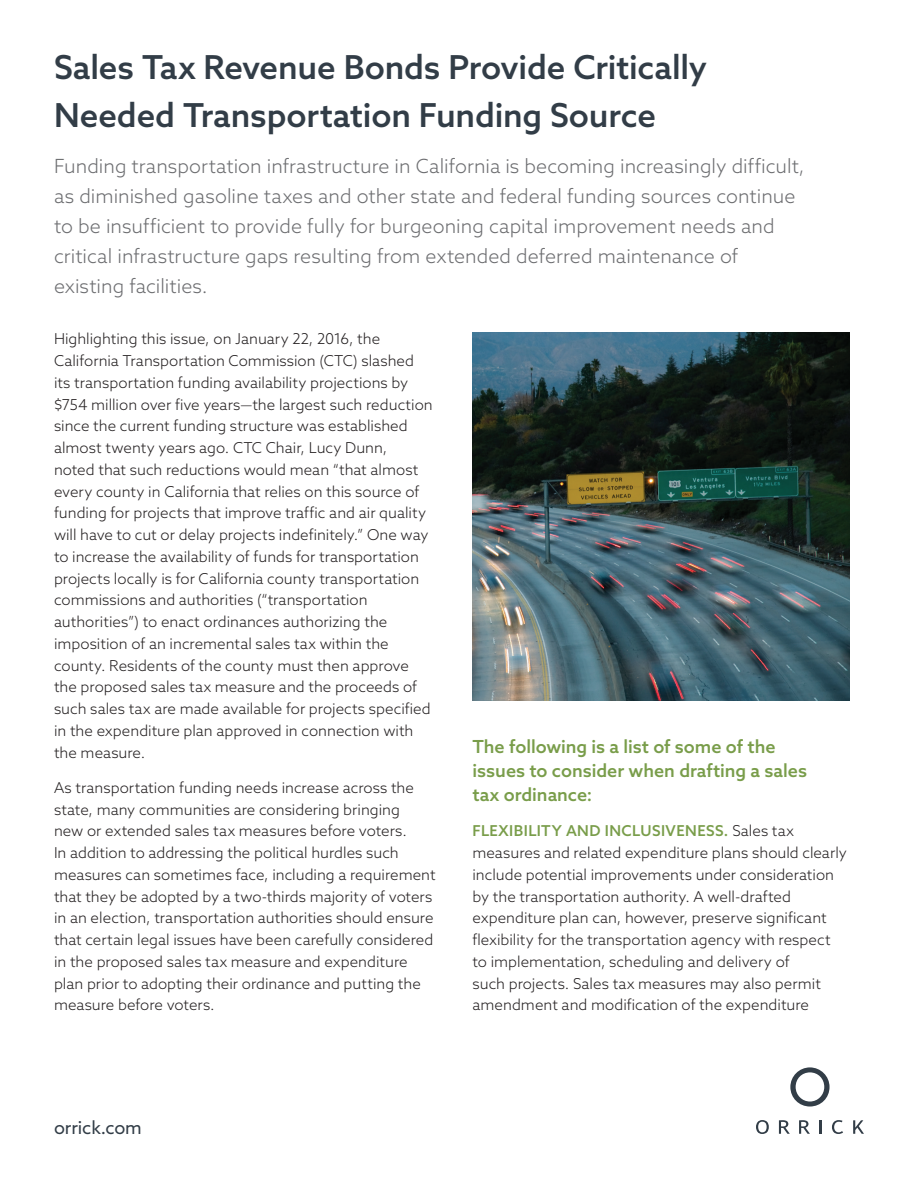
<style>
.page{position:relative;width:918px;height:1188px;background:#fff}
.page>*{position:absolute;margin:0;border:0;box-sizing:border-box;transform-origin:0 0}
.t1{font:500 33px/48px "Azo Sans";letter-spacing:-.005em;color:#323d47}
.t2{font:300 19.5px/30px "Azo Sans";color:#6c6d70}
.t3{font:500 18px/24px "Azo Sans";color:#799d4a}
.t4{font:18px "Azo Sans";letter-spacing:-.005em;color:#323d47}
.t5{font:300 15px/21.8px "Azo Sans";color:#231f20}
.s1{font-weight:500;color:#799d4a}
</style>
<div class="page">
<svg style="left:756px;top:1120px;width:13px;height:14px"></svg>
<svg style="left:779px;top:1120px;width:11px;height:14px"></svg>
<svg style="left:799px;top:1120px;width:11px;height:14px"></svg>
<hr style="left:819px;top:1120px;width:3px;height:14px;background:#323d47">
<svg style="left:832px;top:1120px;width:11px;height:14px"></svg>
<svg style="left:853px;top:1120px;width:11px;height:14px"></svg>
<svg style="left:790px;top:1067px;width:40px;height:40px"></svg>
<img style="left:472px;top:333px;width:378px;height:368px">
<h1 class="t1" style="left:54px;top:43px;width:655px">Sales Tax Revenue Bonds Provide Critically<br>Needed Transportation Funding Source</h1>
<p class="t2" style="left:54px;top:151px;width:752px">Funding transportation infrastructure in California is becoming increasingly difficult, as diminished gasoline taxes and other state and federal funding sources continue to be insufficient to provide fully for burgeoning capital improvement needs and critical infrastructure gaps resulting from extended deferred maintenance of existing facilities.</p>
<p class="t5" style="left:54px;top:328px;width:380px">Highlighting this issue, on January 22, 2016, the California Transportation Commission (CTC) slashed its transportation funding availability projections by $754 million over five years—the largest such reduction since the current funding structure was established almost twenty years ago. CTC Chair, Lucy Dunn,<br>noted that such reductions would mean “that almost every county in California that relies on this source of funding for projects that improve traffic and air quality will have to cut or delay projects indefinitely.” One way to increase the availability of funds for transportation projects locally is for California county transportation commissions and authorities (“transportation authorities”) to enact ordinances authorizing the imposition of an incremental sales tax within the county. Residents of the county must then approve the proposed sales tax measure and the proceeds of such sales tax are made available for projects specified in the expenditure plan approved in connection with the measure.</p>
<p class="t5" style="left:54px;top:776px;width:383px">As transportation funding needs increase across the state, many communities are considering bringing<br>new or extended sales tax measures before voters.<br>In addition to addressing the political hurdles such measures can sometimes face, including a requirement that they be adopted by a two-thirds majority of voters in an election, transportation authorities should ensure that certain legal issues have been carefully considered in the proposed sales tax measure and expenditure plan prior to adopting their ordinance and putting the measure before voters.</p>
<p class="t3" style="left:472px;top:734px;width:336px">The following is a list of some of the issues to consider when drafting a sales tax ordinance:</p>
<p class="t5" style="left:472px;top:820px;width:376px"><span class="s1">FLEXIBILITY AND INCLUSIVENESS.</span> Sales tax measures and related expenditure plans should clearly include potential improvements under consideration by the transportation authority. A well-drafted expenditure plan can, however, preserve significant flexibility for the transportation agency with respect to implementation, scheduling and delivery of<br>such projects. Sales tax measures may also permit amendment and modification of the expenditure</p>
<p class="t4" style="left:54px;top:1116px;width:89px">orrick.com</p>
</div>
